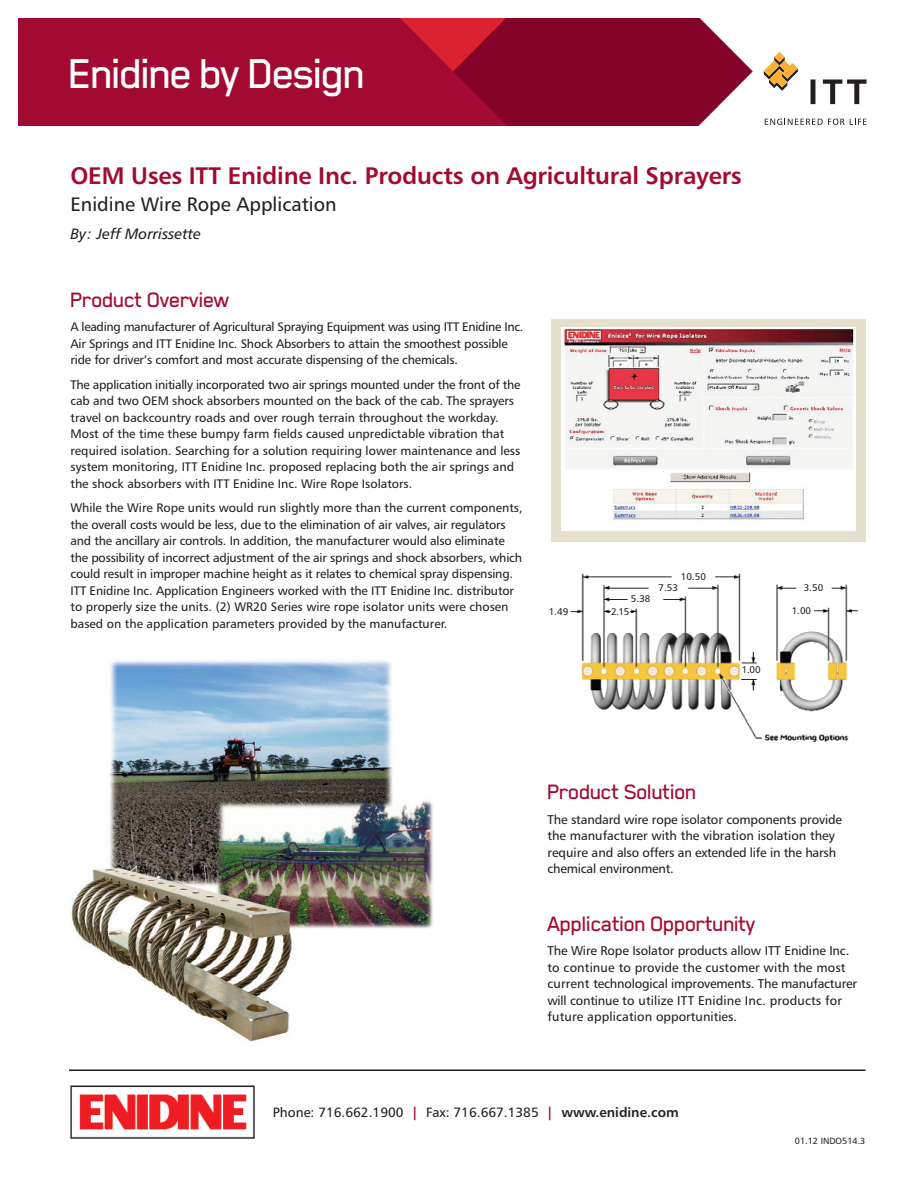
<style>
.page{position:relative;width:918px;height:1188px;background:#fff}
.page>*{position:absolute;margin:0;border:0;box-sizing:border-box;transform-origin:0 0}
.t1{font:500 48px "Blender";letter-spacing:-.05em;color:#fff}
.t2{font:500 24px "Blender";letter-spacing:-.035em;color:#a30a32}
.t3{font:24px "Humanist 777 BT Bold B";letter-spacing:-.01em;color:#a30a32}
.t4{font:19.5px "Humanist 777 BT Roman B";color:#231f20}
.t5{font:15px "Humanist 777 BT Italic B";color:#231f20}
.t6{font:13.5px "Humanist 777 BT Roman B";color:#231f20}
.t7{font:12.75px/16.5px "Humanist 777 BT Roman B";letter-spacing:-.01em;color:#231f20}
.t8{font:12.3px/16.5px "Humanist 777 BT Roman B";letter-spacing:-.01em;color:#231f20}
.t9{font:9.75px "Humanist 777 BT Roman B";color:#231f20}
.t10{font:9px "Humanist 777 BT Roman B";color:#231f20}
.s1{font-family:"Humanist 777 BT Bold B";color:#a30a32}
.s2{font-family:"Humanist 777 BT Bold B"}
</style>
<div class="page">
<img style="left:18px;top:18px;width:762px;height:108px">
<div style="left:761px;top:52px;width:109px;height:77px;background:#fff"></div>
<svg style="left:764px;top:52px;width:34px;height:39px"></svg>
<svg style="left:811px;top:79px;width:4px;height:25px"></svg>
<svg style="left:823px;top:80px;width:44px;height:24px"></svg>
<svg style="left:765px;top:119px;width:102px;height:6px"></svg>
<img style="left:71px;top:660px;width:363px;height:382px">
<img style="left:70px;top:1086px;width:185px;height:53px">
<hr style="left:69px;top:1070px;width:797px;height:1px;background:#231f20">
<img style="left:570px;top:573px;width:289px;height:169px">
<div style="left:551px;top:319px;width:315px;height:223px;background:#e5e0ce"></div>
<img style="left:561px;top:327px;width:294px;height:204px">
<div style="left:611px;top:608px;width:19px;height:12px;background:#fff"></div>
<h1 class="t1" style="left:69px;top:59px;width:300px">Enidine by Design</h1>
<h2 class="t3" style="left:70px;top:166px;width:673px">OEM Uses ITT Enidine Inc. Products on Agricultural Sprayers</h2>
<h3 class="t4" style="left:70px;top:196px;width:268px">Enidine Wire Rope Application</h3>
<p class="t5" style="left:70px;top:228px;width:132px">By: Jeff Morrissette</p>
<h2 class="t2" style="left:70px;top:292px;width:161px">Product Overview</h2>
<p class="t8" style="left:70px;top:320px;width:454px">A leading manufacturer of Agricultural Spraying Equipment was using ITT Enidine Inc.<br>Air Springs and ITT Enidine Inc. Shock Absorbers to attain the smoothest possible ride for driver’s comfort and most accurate dispensing of the chemicals.</p>
<p class="t8" style="left:70px;top:377px;width:452px">The application initially incorporated two air springs mounted under the front of the cab and two OEM shock absorbers mounted on the back of the cab. The sprayers travel on backcountry roads and over rough terrain throughout the workday.<br>Most of the time these bumpy farm fields caused unpredictable vibration that required isolation. Searching for a solution requiring lower maintenance and less system monitoring, ITT Enidine Inc. proposed replacing both the air springs and the shock absorbers with ITT Enidine Inc. Wire Rope Isolators.</p>
<p class="t8" style="left:70px;top:501px;width:454px">While the Wire Rope units would run slightly more than the current components, the overall costs would be less, due to the elimination of air valves, air regulators and the ancillary air controls. In addition, the manufacturer would also eliminate the possibility of incorrect adjustment of the air springs and shock absorbers, which could result in improper machine height as it relates to chemical spray dispensing.<br>ITT Enidine Inc. Application Engineers worked with the ITT Enidine Inc. distributor to properly size the units. (2) WR20 Series wire rope isolator units were chosen based on the application parameters provided by the manufacturer.</p>
<p class="t9" style="left:549px;top:608px;width:21px">1.49</p>
<p class="t9" style="left:631px;top:595px;width:21px">5.38</p>
<p class="t9" style="left:611px;top:608px;width:20px">2.15</p>
<p class="t9" style="left:681px;top:573px;width:27px">10.50</p>
<p class="t9" style="left:659px;top:584px;width:21px">7.53</p>
<p class="t9" style="left:742px;top:666px;width:20px">1.00</p>
<p class="t9" style="left:804px;top:584px;width:21px">3.50</p>
<p class="t9" style="left:792px;top:607px;width:21px">1.00</p>
<h2 class="t2" style="left:547px;top:785px;width:151px">Product Solution</h2>
<p class="t7" style="left:547px;top:812px;width:296px">The standard wire rope isolator components provide the manufacturer with the vibration isolation they require and also offers an extended life in the harsh chemical environment.</p>
<h2 class="t2" style="left:547px;top:916px;width:211px">Application Opportunity</h2>
<p class="t7" style="left:547px;top:944px;width:311px">The Wire Rope Isolator products allow ITT Enidine Inc. to continue to provide the customer with the most current technological improvements. The manufacturer will continue to utilize ITT Enidine Inc. products for future application opportunities.</p>
<p class="t6" style="left:273px;top:1107px;width:408px">Phone: 716.662.1900 <span class="s1">|</span> Fax: 716.667.1385 <span class="s1">|</span> <span class="s2">www.enidine.com</span></p>
<p class="t10" style="left:795px;top:1137px;width:72px">01.12 INDO514.3</p>
</div>
